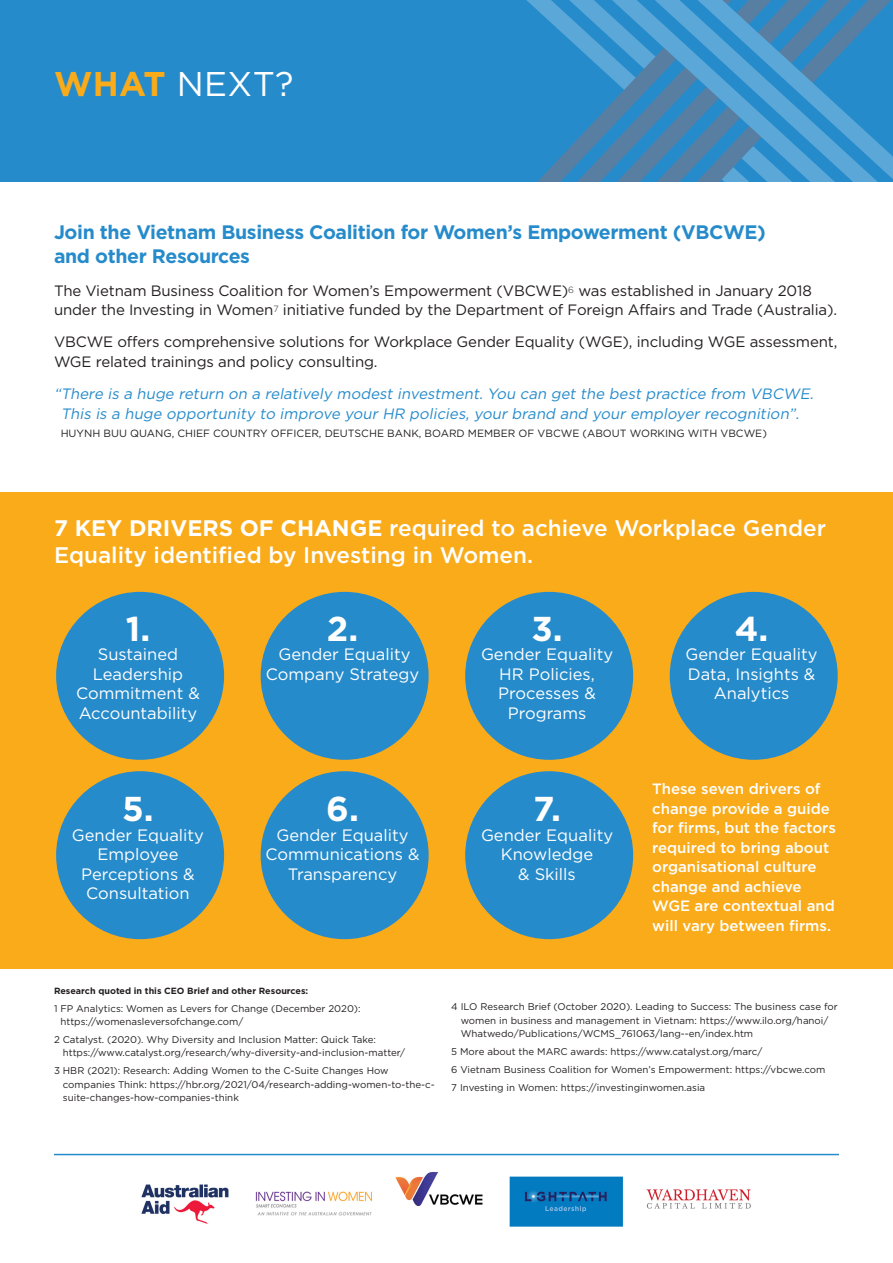
<style>
.page{position:relative;width:893px;height:1263px;background:#fff}
.page>*{position:absolute;margin:0;border:0;box-sizing:border-box;transform-origin:0 0}
.t1{font:700 34.5px "Gotham";color:#fff}
.t2{font:34.35px "Gotham";color:#fff}
.t3{font:500 22.5px/27px "Gotham";color:#fff}
.t4{font:700 19.5px/24px "Gotham";letter-spacing:-.02em;color:#268bcb}
.t5{font:16.5px/19.5px "Gotham";color:#fff;text-align:center}
.t6{font:15px/19.5px "Gotham";letter-spacing:-.01em;color:#231f20}
.t7{font:italic 15px/19.5px "Gotham";color:#268bcb;text-align:center}
.t8{font:500 15px/19.5px "Gotham";color:#fff}
.t9{font:10.5px "Gotham";color:#231f20}
.t10{font:9.75px/13.5px "Gotham";color:#231f20}
.t11{font:700 9px "Gotham";color:#231f20}
.s1{font-weight:700;color:#faab1a}
.s2{font-weight:700}
</style>
<div class="page">
<img style="left:141px;top:1172px;width:610px;height:55px">
<div style="left:0;top:0;width:893px;height:182px;background:#268bcb"></div>
<svg style="left:526px;top:0;width:367px;height:182px"></svg>
<div style="left:0;top:492px;width:893px;height:476px;background:#faab1a"></div>
<div style="left:56px;top:592px;width:168px;height:168px;background:#268bcb;border-radius:50%"></div>
<div style="left:261px;top:592px;width:168px;height:168px;background:#268bcb;border-radius:50%"></div>
<div style="left:465px;top:592px;width:168px;height:168px;background:#268bcb;border-radius:50%"></div>
<div style="left:670px;top:592px;width:168px;height:168px;background:#268bcb;border-radius:50%"></div>
<div style="left:56px;top:771px;width:168px;height:168px;background:#268bcb;border-radius:50%"></div>
<div style="left:465px;top:771px;width:168px;height:168px;background:#268bcb;border-radius:50%"></div>
<div style="left:261px;top:771px;width:168px;height:168px;background:#268bcb;border-radius:50%"></div>
<hr style="left:54px;top:1154px;width:785px;height:1px;background:#268bcb">
<p class="t2" style="left:54px;top:65px;width:241px"><span class="s1">WHAT</span> NEXT?</p>
<p class="t4" style="left:54px;top:220px;width:713px">Join the Vietnam Business Coalition for Women’s Empowerment (VBCWE) and other Resources</p>
<p class="t6" style="left:54px;top:280px;width:785px">The Vietnam Business Coalition for Women’s Empowerment (VBCWE)<sup>6</sup> was established in January 2018 under the Investing in Women<sup>7</sup> initiative funded by the Department of Foreign Affairs and Trade (Australia).</p>
<p class="t6" style="left:54px;top:332px;width:785px">VBCWE offers comprehensive solutions for Workplace Gender Equality (WGE), including WGE assessment,<br>WGE related trainings and policy consulting.</p>
<p class="t7" style="left:54px;top:384px;width:764px">“There is a huge return on a relatively modest investment. You can get the best practice from VBCWE.<br>This is a huge opportunity to improve your HR policies, your brand and your employer recognition”.</p>
<p class="t9" style="left:61px;top:427px;width:708px">HUYNH BUU QUANG, CHIEF COUNTRY OFFICER, DEUTSCHE BANK, BOARD MEMBER OF VBCWE (ABOUT WORKING WITH VBCWE)</p>
<p class="t3" style="left:54px;top:514px;width:773px"><span class="s2">7 KEY DRIVERS OF CHANGE</span> required to achieve Workplace Gender<br>Equality identified by Investing in Women.</p>
<p class="t1" style="left:126px;top:608px;width:26px">1.</p>
<p class="t5" style="left:76px;top:644px;width:125px">Sustained<br>Leadership<br>Commitment &amp;<br>Accountability</p>
<p class="t1" style="left:327px;top:608px;width:33px">2.</p>
<p class="t5" style="left:266px;top:644px;width:155px">Gender Equality<br>Company Strategy</p>
<p class="t1" style="left:531px;top:608px;width:33px">3.</p>
<p class="t5" style="left:481px;top:644px;width:134px">Gender Equality<br>HR Policies,<br>Processes &amp;<br>Programs</p>
<p class="t1" style="left:735px;top:608px;width:35px">4.</p>
<p class="t5" style="left:686px;top:644px;width:134px">Gender Equality<br>Data, Insights &amp;<br>Analytics</p>
<p class="t1" style="left:122px;top:789px;width:33px">5.</p>
<p class="t5" style="left:72px;top:825px;width:134px">Gender Equality<br>Employee<br>Perceptions &amp;<br>Consultation</p>
<p class="t1" style="left:326px;top:789px;width:34px">6.</p>
<p class="t5" style="left:265px;top:825px;width:156px">Gender Equality<br>Communications &amp;<br>Transparency</p>
<p class="t1" style="left:533px;top:789px;width:29px">7.</p>
<p class="t5" style="left:481px;top:825px;width:134px">Gender Equality<br>Knowledge<br>&amp; Skills</p>
<p class="t8" style="left:652px;top:779px;width:185px">These seven drivers of change provide a guide for firms, but the factors required to bring about organisational culture change and achieve<br>WGE are contextual and will vary between firms.</p>
<p class="t11" style="left:54px;top:985px;width:256px">Research quoted in this CEO Brief and other Resources:</p>
<p class="t10" style="left:60px;top:1001px;width:302px;text-indent:-6px">1 FP Analytics: Women as Levers for Change (December 2020): https://womenasleversofchange.com/</p>
<p class="t10" style="left:63px;top:1032px;width:344px;text-indent:-9px">2 Catalyst. (2020). Why Diversity and Inclusion Matter: Quick Take: https://www.catalyst.org/research/why-diversity-and-inclusion-matter/</p>
<p class="t10" style="left:63px;top:1064px;width:373px;text-indent:-9px">3 HBR (2021): Research: Adding Women to the C-Suite Changes How companies Think: https://hbr.org/2021/04/research-adding-women-to-the-c&shy;suite-changes-how-companies-think</p>
<p class="t10" style="left:461px;top:1000px;width:379px;text-indent:-9px">4 ILO Research Brief (October 2020). Leading to Success: The business case for women in business and management in Vietnam: https://www.ilo.org/hanoi/<br>Whatwedo/Publications/WCMS_761063/lang--en/index.htm</p>
<p class="t10" style="left:451px;top:1045px;width:313px">5 More about the MARC awards: https://www.catalyst.org/marc/</p>
<p class="t10" style="left:451px;top:1062px;width:376px">6 Vietnam Business Coalition for Women’s Empowerment: https://vbcwe.com</p>
<p class="t10" style="left:451px;top:1080px;width:255px">7 Investing in Women: https://investinginwomen.asia</p>
</div>
